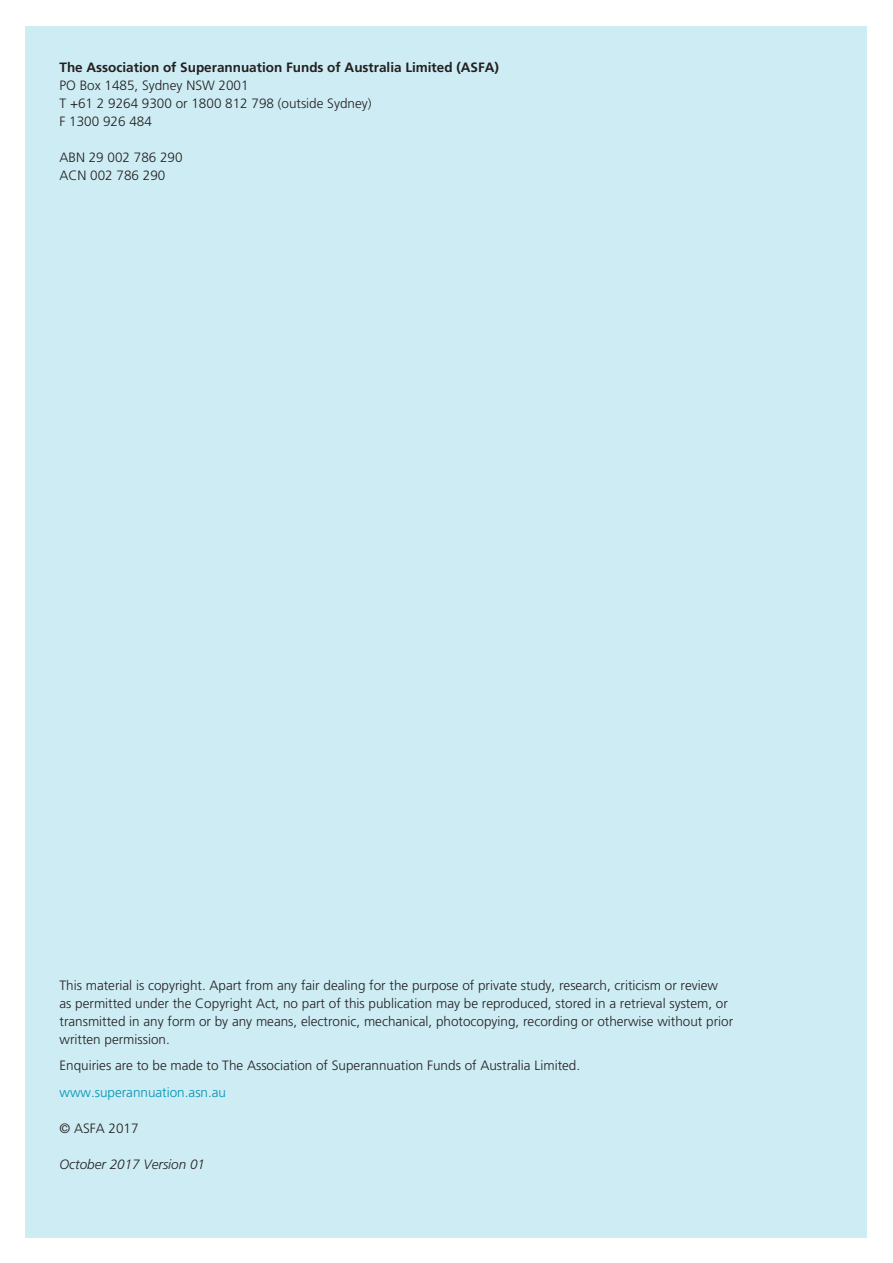
<style>
.page{position:relative;width:893px;height:1263px;background:#fff}
.page>*{position:absolute;margin:0;border:0;box-sizing:border-box;transform-origin:0 0}
.t1{font:300 13.5px/18px "Frutiger";color:#231f20}
.t2{font:700 13.5px "Frutiger";color:#231f20}
.t3{font:300 13.5px "Frutiger";color:#0093b3}
.t4{font:italic 300 13.5px "Frutiger";color:#231f20}
</style>
<div class="page">
<div style="left:26px;top:26px;width:841px;height:1211px;background:#cdecf3"></div>
<p class="t2" style="left:60px;top:61px;width:441px">The Association of Superannuation Funds of Australia Limited (ASFA)</p>
<p class="t1" style="left:60px;top:77px;width:314px">PO Box 1485, Sydney NSW 2001<br>T +61 2 9264 9300 or 1800 812 798 (outside Sydney)<br>F 1300 926 484</p>
<p class="t1" style="left:60px;top:149px;width:125px">ABN 29 002 786 290<br>ACN 002 786 290</p>
<p class="t1" style="left:60px;top:977px;width:675px">This material is copyright. Apart from any fair dealing for the purpose of private study, research, criticism or review as permitted under the Copyright Act, no part of this publication may be reproduced, stored in a retrieval system, or transmitted in any form or by any means, electronic, mechanical, photocopying, recording or otherwise without prior written permission.</p>
<p class="t1" style="left:60px;top:1058px;width:522px">Enquiries are to be made to The Association of Superannuation Funds of Australia Limited.</p>
<p class="t3" style="left:60px;top:1086px;width:168px">www.superannuation.asn.au</p>
<p class="t1" style="left:60px;top:1120px;width:81px">© ASFA 2017</p>
<p class="t4" style="left:60px;top:1159px;width:147px">October 2017 Version 01</p>
</div>
